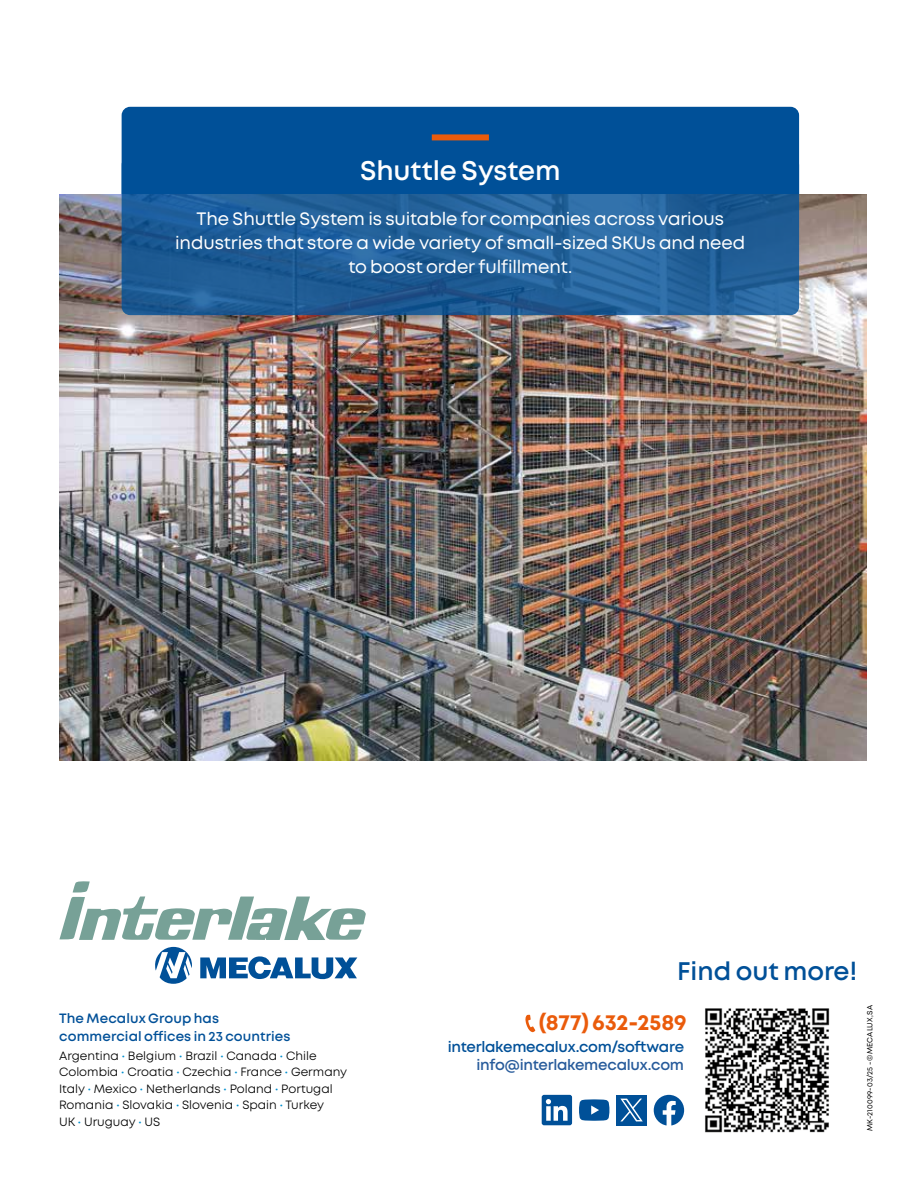
<style>
.page{position:relative;width:918px;height:1188px;background:#fff}
.page>*{position:absolute;margin:0;border:0;box-sizing:border-box;transform-origin:0 0}
.t1{font:600 27px "Mont";letter-spacing:-.005em;color:#fff}
.t2{font:600 25.35px "Mont";color:#005098}
.t3{font:700 22.05px "Mont";color:#ea5b0b}
.t4{font:18px/24px "Mont";letter-spacing:-.005em;color:#fff;text-align:center}
.t5{font:600 15px "Mont";letter-spacing:-.02em;color:#005098}
.t6{font:600 15px "Mont";letter-spacing:-.02em;color:#275b9b}
.t7{font:600 13.5px/18px "Mont";letter-spacing:.01em;color:#005098}
.t8{font:12px/16.5px "Mont";color:#000}
.t9{font:7.5px "Mont";letter-spacing:.02em;color:#000}
.s1{color:#008fcf}
</style>
<div class="page">
<div style="left:122px;top:107px;width:677px;height:278px;background:#005098;border-radius:9px"></div>
<img style="left:60px;top:195px;width:807px;height:566px">
<svg style="left:122px;top:156px;width:677px;height:159px"></svg>
<div style="left:432px;top:134px;width:57px;height:6px;background:#ea5b0b"></div>
<svg style="left:542px;top:1095px;width:30px;height:30px"></svg>
<svg style="left:579px;top:1099px;width:30px;height:22px"></svg>
<svg style="left:654px;top:1095px;width:30px;height:30px"></svg>
<div style="left:616px;top:1095px;width:31px;height:30px;background:#005098"></div>
<svg style="left:620px;top:1099px;width:23px;height:22px"></svg>
<svg style="left:525px;top:1015px;width:10px;height:17px"></svg>
<svg style="left:155px;top:947px;width:37px;height:37px"></svg>
<svg style="left:200px;top:956px;width:157px;height:24px"></svg>
<svg style="left:59px;top:881px;width:307px;height:59px"></svg>
<img style="left:705px;top:1008px;width:125px;height:125px">
<h1 class="t1" style="left:360px;top:153px;width:202px">Shuttle System</h1>
<h3 class="t4" style="left:175px;top:207px;width:572px">The Shuttle System is suitable for companies across various industries that store a wide variety of small-sized SKUs and need to boost order fulfillment.</h3>
<p class="t7" style="left:59px;top:1009px;width:233px">The Mecalux Group has commercial offices in 23 countries</p>
<p class="t8" style="left:59px;top:1047px;width:290px">Argentina <span class="s1">•</span> Belgium <span class="s1">•</span> Brazil <span class="s1">•</span> Canada <span class="s1">•</span> Chile Colombia <span class="s1">•</span> Croatia <span class="s1">•</span> Czechia <span class="s1">•</span> France <span class="s1">•</span> Germany Italy <span class="s1">•</span> Mexico <span class="s1">•</span> Netherlands <span class="s1">•</span> Poland <span class="s1">•</span> Portugal Romania <span class="s1">•</span> Slovakia <span class="s1">•</span> Slovenia <span class="s1">•</span> Spain <span class="s1">•</span> Turkey<br>UK <span class="s1">•</span> Uruguay <span class="s1">•</span> US</p>
<h2 class="t2" style="left:677px;top:955px;width:181px">Find out more!</h2>
<h3 class="t3" style="left:539px;top:1008px;width:150px">(877) 632-2589</h3>
<p class="t5" style="left:448px;top:1037px;width:238px">interlakemecalux.com/software</p>
<p class="t6" style="left:477px;top:1055px;width:209px">info@interlakemecalux.com</p>
<p class="t9" style="left:865px;top:1131px;width:128px;rotate:-90deg">MK-210099-03/25 - ©MECALUX,SA</p>
</div>
